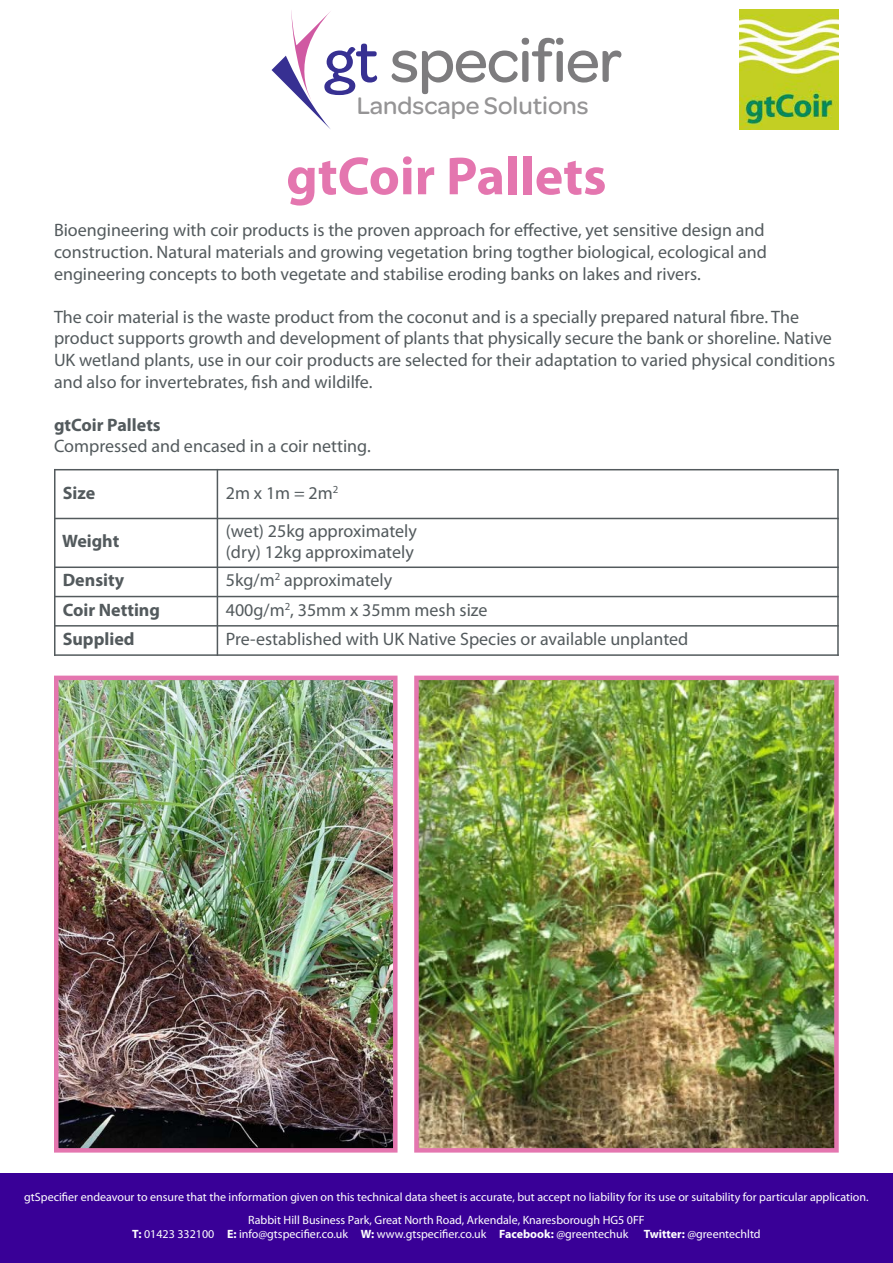
<style>
.page{position:relative;width:893px;height:1263px;background:#fff}
.page>*{position:absolute;margin:0;border:0;box-sizing:border-box;transform-origin:0 0}
.t1{font:500 63.3px "Omnes";letter-spacing:-.02em;color:#7d7c7e}
.t2{font:700 54px "Myriad Pro";color:#e476af}
.t3{font:500 25.5px "Omnes";color:#959495}
.t4{font:18px/21.6px "Myriad Pro";color:#535a5d}
.t5{font:700 18px "Myriad Pro";color:#535a5d}
.t6{font:12px/22.5px "Myriad Pro";color:#fff;text-align:center}
.s1{color:#373092}
.s2{font-weight:700}
</style>
<div class="page">
<div style="left:0;top:1173px;width:893px;height:90px;background:#390097"></div>
<svg style="left:272px;top:10px;width:59px;height:119px"></svg>
<img style="left:740px;top:9px;width:99px;height:121px">
<hr style="left:54px;top:469px;width:2px;height:187px;background:#535a5d">
<hr style="left:217px;top:469px;width:1px;height:187px;background:#535a5d">
<hr style="left:837px;top:469px;width:2px;height:187px;background:#535a5d">
<hr style="left:54px;top:469px;width:785px;height:1px;background:#535a5d">
<hr style="left:54px;top:518px;width:785px;height:1px;background:#535a5d">
<hr style="left:54px;top:566px;width:785px;height:2px;background:#535a5d">
<hr style="left:54px;top:596px;width:785px;height:1px;background:#535a5d">
<hr style="left:54px;top:625px;width:785px;height:1px;background:#535a5d">
<hr style="left:54px;top:654px;width:785px;height:2px;background:#535a5d">
<img style="left:59px;top:681px;width:334px;height:466px">
<div style="left:54px;top:676px;width:344px;height:476px;border:4px solid #e476af"></div>
<img style="left:419px;top:681px;width:415px;height:466px">
<div style="left:414px;top:676px;width:425px;height:476px;border:4px solid #e476af"></div>
<h1 class="t1" style="left:324px;top:23px;width:299px"><span class="s1">gt</span> specifier</h1>
<h3 class="t3" style="left:357px;top:90px;width:233px">Landscape Solutions</h3>
<h2 class="t2" style="left:286px;top:156px;width:322px">gtCoir Pallets</h2>
<p class="t4" style="left:54px;top:221px;width:714px;text-align:justify">Bioengineering with coir products is the proven approach for effective, yet sensitive design and construction. Natural materials and growing vegetation bring togther biological, ecological and engineering concepts to both vegetate and stabilise eroding banks on lakes and rivers.</p>
<p class="t4" style="left:54px;top:307px;width:783px">The coir material is the waste product from the coconut and is a specially prepared natural fibre. The product supports growth and development of plants that physically secure the bank or shoreline. Native UK wetland plants, use in our coir products are selected for their adaptation to varied physical conditions and also for invertebrates, fish and wildilfe.</p>
<p class="t5" style="left:54px;top:418px;width:108px">gtCoir Pallets</p>
<p class="t4" style="left:54px;top:437px;width:318px">Compressed and encased in a coir netting.</p>
<p class="t5" style="left:63px;top:486px;width:34px">Size</p>
<p class="t4" style="left:226px;top:483px;width:114px">2m x 1m = 2m<sup>2</sup></p>
<p class="t5" style="left:62px;top:535px;width:59px">Weight</p>
<p class="t4" style="left:226px;top:521px;width:193px">(wet) 25kg approximately (dry) 12kg approximately</p>
<p class="t5" style="left:63px;top:574px;width:63px">Density</p>
<p class="t4" style="left:226px;top:571px;width:168px">5kg/m<sup>2</sup> approximately</p>
<p class="t5" style="left:63px;top:603px;width:99px">Coir Netting</p>
<p class="t4" style="left:226px;top:600px;width:263px">400g/m<sup>2</sup>, 35mm x 35mm mesh size</p>
<p class="t5" style="left:63px;top:632px;width:73px">Supplied</p>
<p class="t4" style="left:226px;top:629px;width:464px">Pre-established with UK Native Species or available unplanted</p>
<p class="t6" style="left:24px;top:1187px;width:846px">gtSpecifier endeavour to ensure that the information given on this technical data sheet is accurate, but accept no liability for its use or suitability for particular application.<br>Rabbit Hill Business Park, Great North Road, Arkendale, Knaresborough HG5 0FF</p>
<p class="t6" style="left:132px;top:1224px;width:498px"><span class="s2">T:</span> 01423 332100 <span class="s2">E:</span> info@gtspecifier.co.uk <span class="s2">W:</span> www.gtspecifier.co.uk <span class="s2">Facebook:</span> @greentechuk</p>
<p class="t6" style="left:644px;top:1224px;width:118px"><span class="s2">Twitter:</span> @greentechltd</p>
</div>
